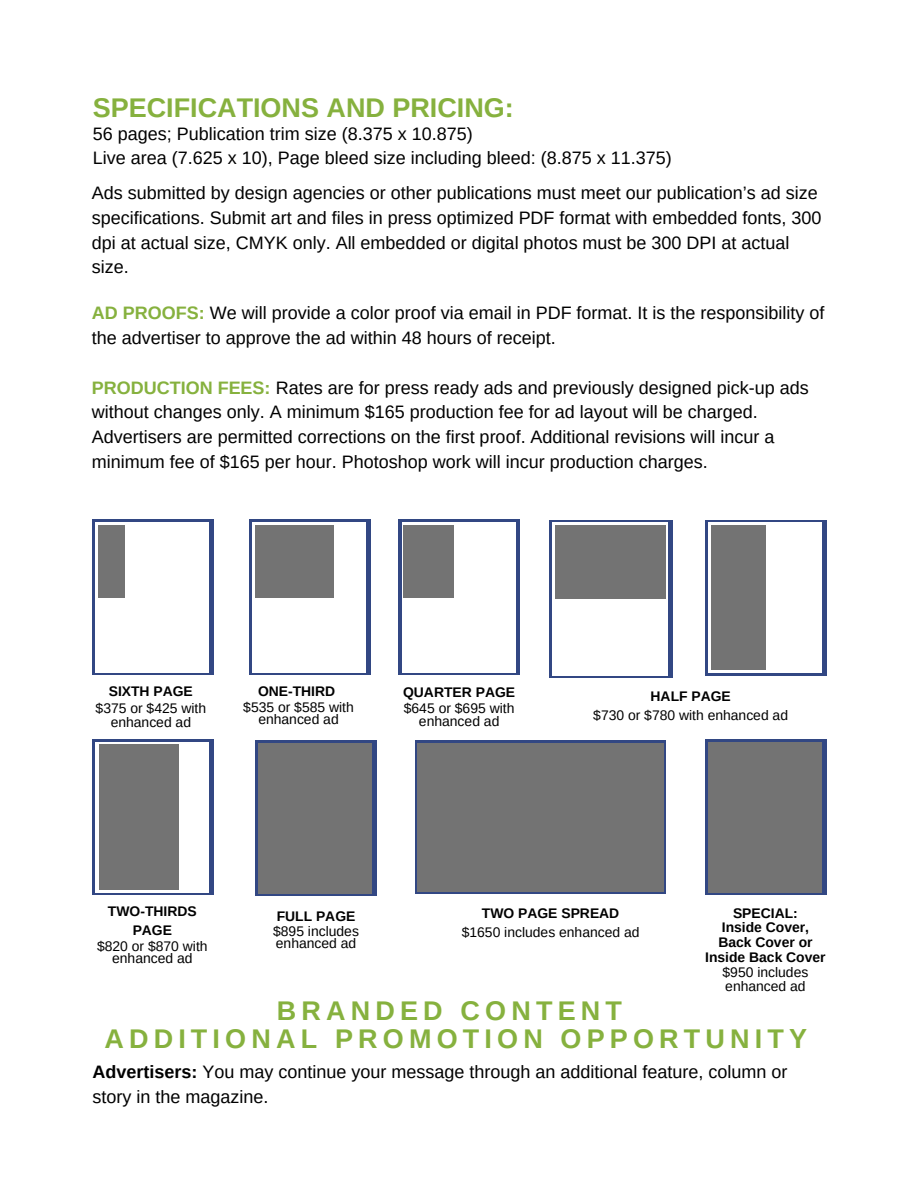
<style>
.page{position:relative;width:918px;height:1188px;background:#fff}
.page>*{position:absolute;margin:0;border:0;box-sizing:border-box;transform-origin:0 0}
.t1{font:700 27px "Arimo";letter-spacing:.19em;color:#86b13e}
.t2{font:700 27px "Arimo";color:#86b13e}
.t3{font:18px/24.8px "Arimo";color:#000}
.t4{font:13.95px/12.1px "Arimo";color:#000;text-align:center}
.t5{font:700 13.95px/14.9px "Arimo";color:#000;text-align:center}
.s1{font-weight:700;color:#86b13e}
.s2{font-weight:700}
</style>
<div class="page">
<div style="left:92px;top:520px;width:121px;height:155px;background:#324783"></div>
<div style="left:96px;top:522px;width:113px;height:151px;background:#fff"></div>
<div style="left:98px;top:525px;width:26px;height:72px;background:#737373"></div>
<div style="left:249px;top:520px;width:122px;height:155px;background:#324783"></div>
<div style="left:253px;top:522px;width:113px;height:151px;background:#fff"></div>
<div style="left:255px;top:525px;width:79px;height:73px;background:#737373"></div>
<div style="left:399px;top:520px;width:121px;height:155px;background:#324783"></div>
<div style="left:402px;top:522px;width:114px;height:151px;background:#fff"></div>
<div style="left:404px;top:525px;width:50px;height:72px;background:#737373"></div>
<div style="left:92px;top:739px;width:121px;height:155px;background:#324783"></div>
<div style="left:95px;top:742px;width:114px;height:151px;background:#fff"></div>
<div style="left:549px;top:520px;width:123px;height:158px;background:#324783"></div>
<div style="left:553px;top:522px;width:115px;height:154px;background:#fff"></div>
<div style="left:556px;top:525px;width:110px;height:74px;background:#737373"></div>
<div style="left:99px;top:745px;width:79px;height:145px;background:#737373"></div>
<div style="left:705px;top:520px;width:121px;height:155px;background:#324783"></div>
<div style="left:709px;top:522px;width:113px;height:151px;background:#fff"></div>
<div style="left:711px;top:525px;width:55px;height:145px;background:#737373"></div>
<div style="left:255px;top:740px;width:121px;height:156px;background:#324783"></div>
<div style="left:259px;top:743px;width:113px;height:151px;background:#737373"></div>
<div style="left:415px;top:740px;width:250px;height:154px;background:#324783"></div>
<div style="left:417px;top:743px;width:246px;height:149px;background:#737373"></div>
<div style="left:705px;top:739px;width:121px;height:155px;background:#324783"></div>
<div style="left:709px;top:742px;width:113px;height:151px;background:#737373"></div>
<p class="t2" style="left:93px;top:93px;width:423px">SPECIFICATIONS AND PRICING:</p>
<p class="t3" style="left:93px;top:121px;width:381px">56 pages; Publication trim size (8.375 x 10.875)</p>
<p class="t3" style="left:93px;top:146px;width:580px">Live area (7.625 x 10), Page bleed size including bleed: (8.875 x 11.375)</p>
<p class="t3" style="left:92px;top:181px;width:731px">Ads submitted by design agencies or other publications must meet our publication’s ad size specifications. Submit art and files in press optimized PDF format with embedded fonts, 300 dpi at actual size, CMYK only. All embedded or digital photos must be 300 DPI at actual size.</p>
<p class="t3" style="left:92px;top:301px;width:734px"><span class="s1">AD PROOFS:</span> We will provide a color proof via email in PDF format. It is the responsibility of the advertiser to approve the ad within 48 hours of receipt.</p>
<p class="t3" style="left:92px;top:375px;width:719px"><span class="s1">PRODUCTION FEES:</span> Rates are for press ready ads and previously designed pick-up ads without changes only. A minimum $165 production fee for ad layout will be charged.<br>Advertisers are permitted corrections on the first proof. Additional revisions will incur a minimum fee of $165 per hour. Photoshop work will incur production charges.</p>
<p class="t5" style="left:109px;top:684px;width:86px">SIXTH PAGE</p>
<p class="t4" style="left:96px;top:701px;width:112px;line-height:14px">$375 or $425 with enhanced ad</p>
<p class="t5" style="left:258px;top:684px;width:79px">ONE-THIRD</p>
<p class="t4" style="left:243px;top:701px;width:112px">$535 or $585 with enhanced ad</p>
<p class="t5" style="left:403px;top:685px;width:114px">QUARTER PAGE</p>
<p class="t4" style="left:404px;top:702px;width:112px;line-height:12.6px">$645 or $695 with enhanced ad</p>
<p class="t5" style="left:651px;top:689px;width:82px">HALF PAGE</p>
<p class="t4" style="left:593px;top:709px;width:196px">$730 or $780 with enhanced ad</p>
<p class="t5" style="left:108px;top:901px;width:90px;line-height:19.2px">TWO-THIRDS<br>PAGE</p>
<p class="t4" style="left:97px;top:940px;width:112px">$820 or $870 with enhanced ad</p>
<p class="t5" style="left:277px;top:908px;width:80px">FULL PAGE</p>
<p class="t4" style="left:273px;top:925px;width:87px;text-align:left">$895 includes enhanced ad</p>
<p class="t5" style="left:482px;top:906px;width:139px">TWO PAGE SPREAD</p>
<p class="t4" style="left:462px;top:926px;width:179px">$1650 includes enhanced ad</p>
<p class="t5" style="left:733px;top:905px;width:66px">SPECIAL:</p>
<p class="t5" style="left:705px;top:920px;width:122px">Inside Cover,<br>Back Cover or<br>Inside Back Cover</p>
<p class="t4" style="left:723px;top:964px;width:87px;line-height:14.9px;text-align:left">$950 includes enhanced ad</p>
<p class="t1" style="left:277px;top:996px;width:347px">BRANDED CONTENT</p>
<p class="t1" style="left:104px;top:1024px;width:704px">ADDITIONAL PROMOTION OPPORTUNITY</p>
<p class="t3" style="left:92px;top:1059px;width:697px"><span class="s2">Advertisers:</span> You may continue your message through an additional feature, column or story in the magazine.</p>
</div>
